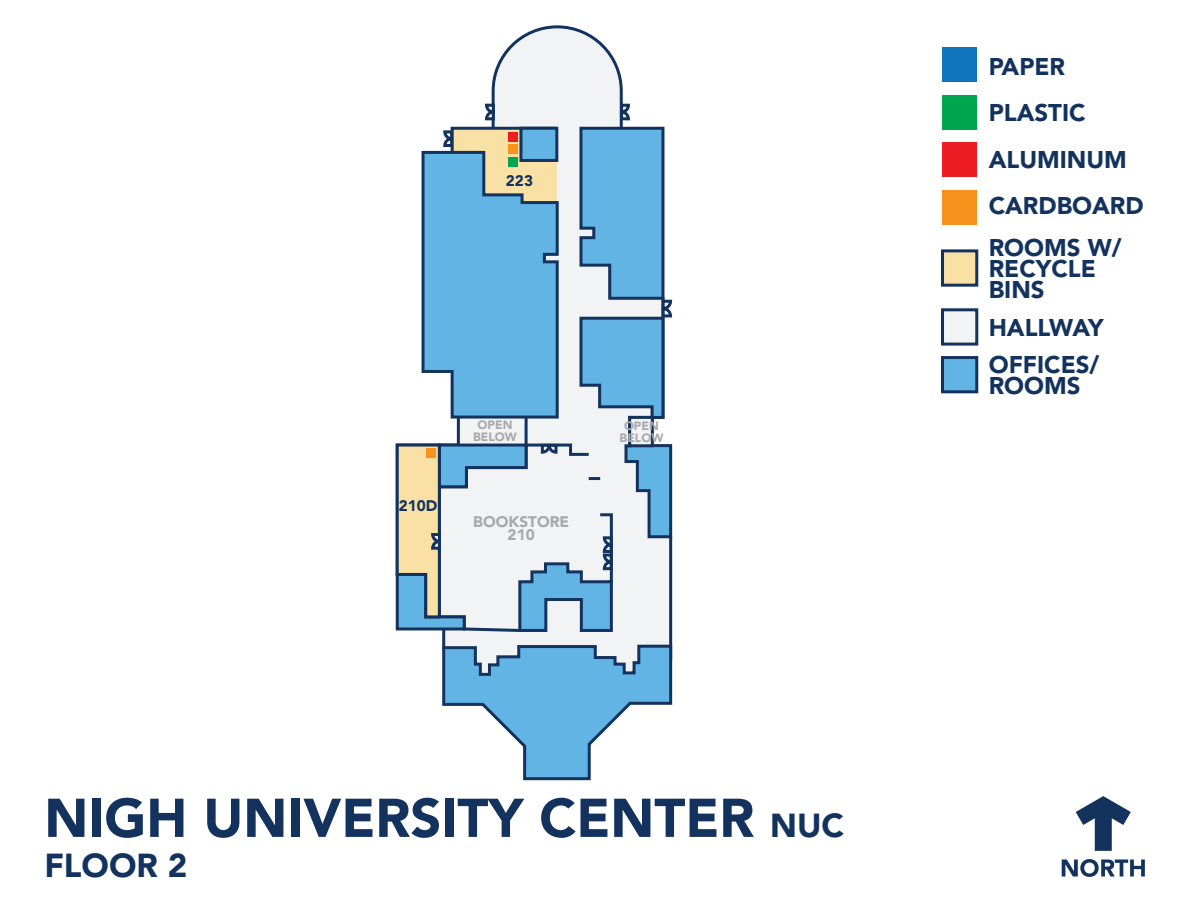
<style>
.page{position:relative;width:1188px;height:918px;background:#fff}
.page>*{position:absolute;margin:0;border:0;box-sizing:border-box;transform-origin:0 0}
.t1{font:900 54px "Avenir LT Std";color:#13335e}
.t2{font:900 33px "Avenir LT Std";color:#13335e}
.t3{font:900 24px/46.5px "Avenir LT Std";color:#13335e}
.t4{font:900 15.3px/12.5px "Avenir LT Std";color:#a8a9ad;text-align:center}
.t5{font:900 15.3px "Avenir LT Std";color:#13335e}
.t6{font:900 12px/12.5px "Avenir LT Std";color:#a8a9ad;text-align:center}
.s1{font-size:33px}
</style>
<div class="page">
<div style="left:943px;top:47px;width:34px;height:35px;background:#1074bc"></div>
<div style="left:943px;top:95px;width:34px;height:34px;background:#00a54f"></div>
<div style="left:943px;top:143px;width:34px;height:34px;background:#ee1d23"></div>
<div style="left:943px;top:190px;width:34px;height:35px;background:#f7931d"></div>
<div style="left:941px;top:308px;width:37px;height:38px;background:#f2f3f4;border:3px solid #13335e"></div>
<div style="left:941px;top:249px;width:37px;height:38px;background:#f9e0a4;border:3px solid #13335e"></div>
<div style="left:941px;top:356px;width:37px;height:37px;background:#61b4e4;border:3px solid #13335e"></div>
<svg style="left:1062px;top:859px;width:83px;height:18px"></svg>
<svg style="left:1076px;top:796px;width:55px;height:55px"></svg>
<svg style="left:442px;top:25px;width:231px;height:618px"></svg>
<svg style="left:442px;top:643px;width:231px;height:138px"></svg>
<svg style="left:395px;top:102px;width:278px;height:532px"></svg>
<div style="left:426px;top:448px;width:10px;height:10px;background:#f7931d"></div>
<p class="t5" style="left:506px;top:171px;width:29px">223</p>
<p class="t5" style="left:399px;top:497px;width:40px">210D</p>
<p class="t6" style="left:473px;top:418px;width:45px">OPEN<br>BELOW</p>
<p class="t4" style="left:473px;top:516px;width:98px">BOOKSTORE<br>210</p>
<p class="t6" style="left:620px;top:419px;width:45px">OPEN<br>BELOW</p>
<h1 class="t1" style="left:44px;top:785px;width:801px">NIGH UNIVERSITY CENTER <span class="s1">NUC</span></h1>
<h2 class="t2" style="left:44px;top:845px;width:144px">FLOOR 2</h2>
<p class="t3" style="left:989px;top:43px;width:157px">PAPER<br>PLASTIC<br>ALUMINUM<br>CARDBOARD</p>
<p class="t3" style="left:989px;top:237px;width:134px;line-height:21px">ROOMS W/<br>RECYCLE<br>BINS</p>
<p class="t3" style="left:989px;top:309px;width:116px;line-height:37.5px">HALLWAY<br>OFFICES/</p>
<p class="t3" style="left:989px;top:363px;width:93px">ROOMS</p>
</div>
